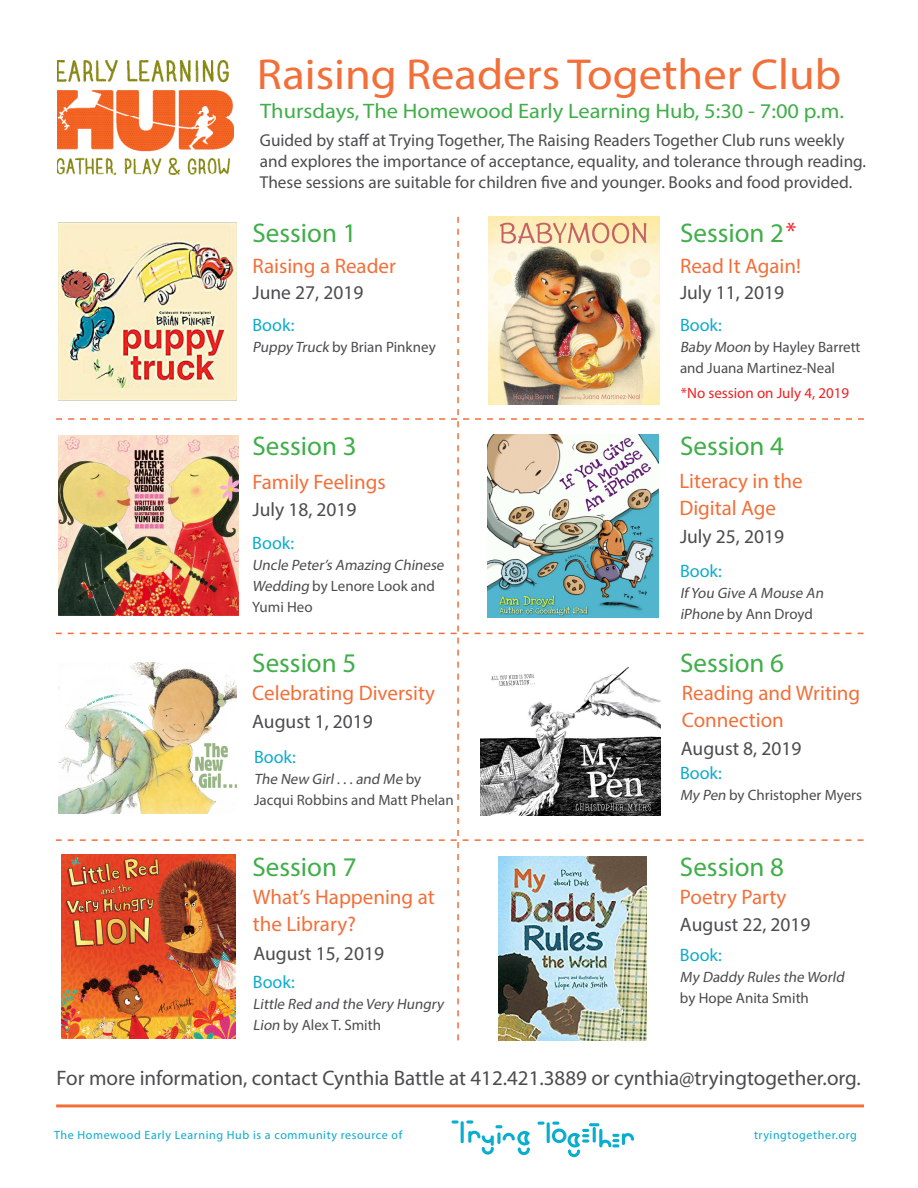
<style>
.page{position:relative;width:918px;height:1188px;background:#fff}
.page>*{position:absolute;margin:0;border:0;box-sizing:border-box;transform-origin:0 0}
.t1{font:43.5px "Myriad Pro";color:#f26f39;scale:1.07 1}
.t2{font:27px "Myriad Pro";color:#40ae49}
.t3{font:25.5px "Myriad Pro";color:#ee2123}
.t4{font:21px/27px "Myriad Pro";color:#f26f39}
.t5{font:21px "Myriad Pro";color:#4b4c4d}
.t6{font:21px "Myriad Pro";color:#40ae49;scale:1.07 1}
.t7{font:19.5px "Myriad Pro";color:#4b4c4d}
.t8{font:18px "Myriad Pro";color:#0eaccc}
.t9{font:17.25px/21px "Myriad Pro";color:#4b4c4d}
.t10{font:italic 15px/21px "Myriad Pro";color:#4b4c4d}
.t11{font:15px/21px "Myriad Pro";color:#4b4c4d}
.t12{font:15px "Myriad Pro";color:#ee2123}
.t13{font:12px "Myriad Pro";letter-spacing:.05em;color:#08accc}
.s1{font-style:italic}
.s2{font-style:normal}
</style>
<div class="page">
<hr style="left:56px;top:1104px;width:808px;height:3px;background:#f26f39">
<svg style="left:451px;top:1120px;width:8px;height:4px"></svg>
<hr style="left:461px;top:1121px;width:3px;height:22px;background:#09adcf;border-radius:2px">
<svg style="left:466px;top:1120px;width:64px;height:35px"></svg>
<svg style="left:538px;top:1122px;width:7px;height:3px"></svg>
<hr style="left:547px;top:1122px;width:3px;height:21px;background:#09adcf;border-radius:2px">
<svg style="left:552px;top:1122px;width:82px;height:35px"></svg>
<img style="left:57px;top:61px;width:177px;height:113px">
<img style="left:56px;top:217px;width:808px;height:823px">
<p class="t1" style="left:257px;top:48px;width:548px">Raising Readers Together Club</p>
<p class="t6" style="left:260px;top:98px;width:547px">Thursdays, The Homewood Early Learning Hub, 5:30 - 7:00 p.m.</p>
<p class="t9" style="left:260px;top:130px;width:608px">Guided by staff at Trying Together, The Raising Readers Together Club runs weekly and explores the importance of acceptance, equality, and tolerance through reading.<br>These sessions are suitable for children five and younger. Books and food provided.</p>
<p class="t2" style="left:253px;top:217px;width:106px">Session 1</p>
<p class="t3" style="left:786px;top:216px;width:12px">*</p>
<p class="t2" style="left:680px;top:217px;width:106px">Session 2</p>
<p class="t4" style="left:253px;top:252px;width:145px">Raising a Reader</p>
<p class="t4" style="left:680px;top:252px;width:122px">Read It Again!</p>
<p class="t7" style="left:253px;top:280px;width:112px">June 27, 2019</p>
<p class="t7" style="left:680px;top:280px;width:106px">July 11, 2019</p>
<p class="t8" style="left:253px;top:314px;width:43px">Book:</p>
<p class="t11" style="left:253px;top:336px;width:185px"><span class="s1">Puppy Truck</span> by Brian Pinkney</p>
<p class="t8" style="left:680px;top:314px;width:43px">Book:</p>
<p class="t11" style="left:680px;top:336px;width:182px"><span class="s1">Baby Moon</span> by Hayley Barrett and Juana Martinez-Neal</p>
<p class="t12" style="left:681px;top:384px;width:170px">*No session on July 4, 2019</p>
<p class="t2" style="left:253px;top:429px;width:106px">Session 3</p>
<p class="t2" style="left:680px;top:430px;width:106px">Session 4</p>
<p class="t4" style="left:253px;top:468px;width:135px">Family Feelings</p>
<p class="t7" style="left:253px;top:497px;width:106px">July 18, 2019</p>
<p class="t4" style="left:679px;top:467px;width:125px">Literacy in the<br>Digital Age</p>
<p class="t7" style="left:680px;top:525px;width:106px">July 25, 2019</p>
<p class="t8" style="left:252px;top:532px;width:43px">Book:</p>
<p class="t10" style="left:252px;top:554px;width:196px">Uncle Peter’s Amazing Chinese<br>Wedding <span class="s2">by Lenore Look and<br>Yumi Heo</span></p>
<p class="t8" style="left:680px;top:560px;width:43px">Book:</p>
<p class="t10" style="left:680px;top:582px;width:148px">If You Give A Mouse An iPhone <span class="s2">by Ann Droyd</span></p>
<p class="t2" style="left:252px;top:646px;width:106px">Session 5</p>
<p class="t4" style="left:252px;top:679px;width:184px">Celebrating Diversity</p>
<p class="t7" style="left:252px;top:710px;width:122px">August 1, 2019</p>
<p class="t8" style="left:254px;top:746px;width:43px">Book:</p>
<p class="t11" style="left:254px;top:768px;width:201px"><span class="s1">The New Girl...and Me</span> by<br>Jacqui Robbins and Matt Phelan</p>
<p class="t2" style="left:253px;top:850px;width:106px">Session 7</p>
<p class="t4" style="left:253px;top:883px;width:183px">What’s Happening at the Library?</p>
<p class="t7" style="left:253px;top:941px;width:132px">August 15, 2019</p>
<p class="t8" style="left:253px;top:971px;width:43px">Book:</p>
<p class="t10" style="left:253px;top:993px;width:195px">Little Red and the Very Hungry<br>Lion <span class="s2">by Alex T. Smith</span></p>
<p class="t2" style="left:680px;top:646px;width:106px">Session 6</p>
<p class="t4" style="left:682px;top:680px;width:180px">Reading and Writing<br>Connection</p>
<p class="t7" style="left:681px;top:736px;width:122px">August 8, 2019</p>
<p class="t8" style="left:680px;top:761px;width:43px">Book:</p>
<p class="t11" style="left:680px;top:784px;width:184px"><span class="s1">My Pen</span> by Christopher Myers</p>
<p class="t2" style="left:680px;top:850px;width:106px">Session 8</p>
<p class="t4" style="left:680px;top:883px;width:108px">Poetry Party</p>
<p class="t7" style="left:680px;top:912px;width:132px">August 22, 2019</p>
<p class="t8" style="left:680px;top:944px;width:43px">Book:</p>
<p class="t10" style="left:680px;top:966px;width:168px">My Daddy Rules the World <span class="s2">by Hope Anita Smith</span></p>
<p class="t5" style="left:57px;top:1065px;width:806px">For more information, contact Cynthia Battle at 412.421.3889 or cynthia@tryingtogether.org.</p>
<p class="t13" style="left:54px;top:1127px;width:350px">The Homewood Early Learning Hub is a community resource of</p>
<p class="t13" style="left:754px;top:1127px;width:104px">tryingtogether.org</p>
</div>
